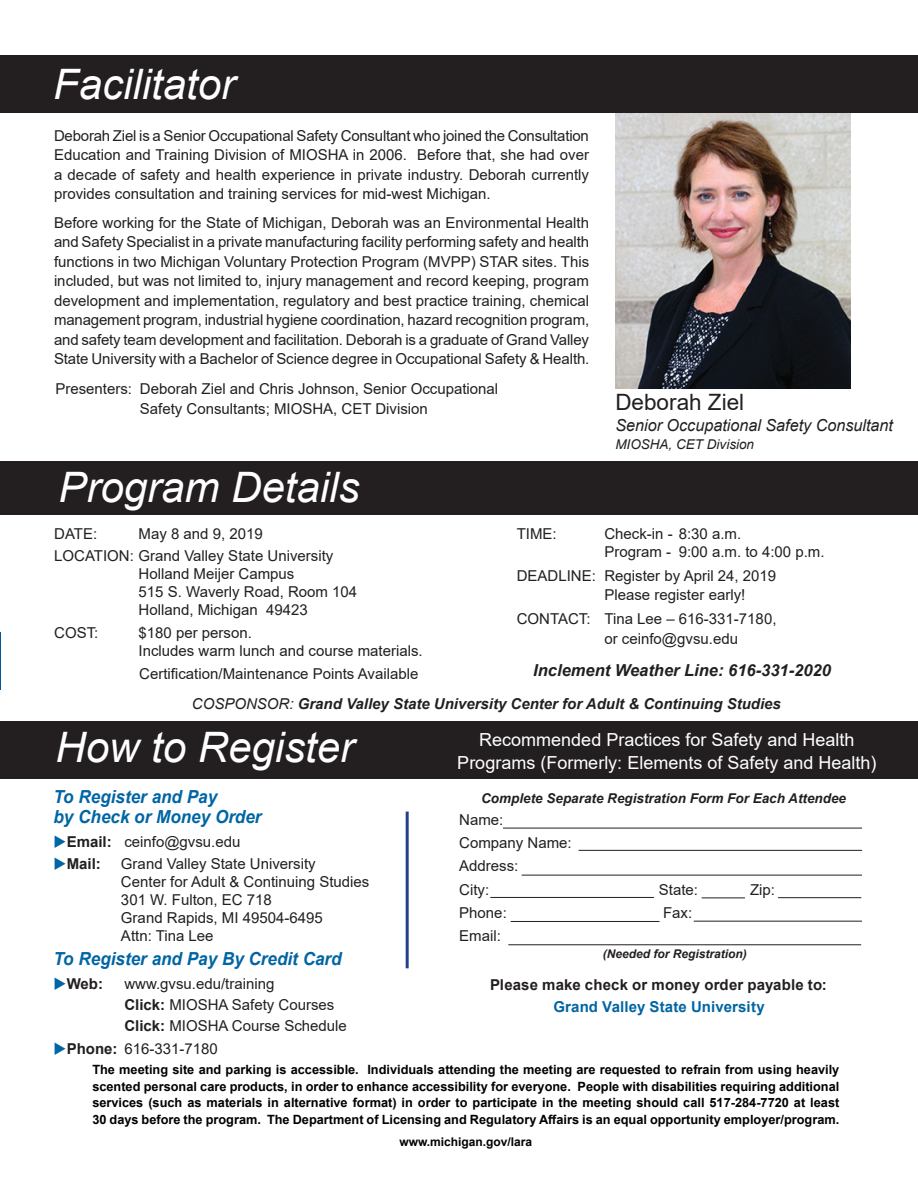
<style>
.page{position:relative;width:918px;height:1188px;background:#fff}
.page>*{position:absolute;margin:0;border:0;box-sizing:border-box;transform-origin:0 0}
.t1{font:italic 42px "Arial";color:#fff}
.t2{font:22.5px "Arial";color:#231f20}
.t3{font:18px/22.5px "Arial";color:#fff;text-align:center}
.t4{font:italic 700 18px/19.5px "Arial";color:#0065a4;scale:.95 1}
.t5{font:italic 16.5px "Arial";color:#231f20}
.t6{font:italic 700 16.5px "Arial";color:#231f20}
.t7{font:15px/19.5px "Arial";color:#231f20}
.t8{font:italic 700 15px "Arial";color:#231f20}
.t9{font:700 15px "Arial";letter-spacing:.01em;color:#231f20}
.t10{font:700 15px "Arial";letter-spacing:.01em;color:#0065a4}
.t11{font:italic 700 13.5px "Arial";color:#231f20}
.t12{font:italic 13.5px "Arial";color:#231f20}
.t13{font:700 12.75px/16.5px "Arial";color:#000;text-align:justify}
.t14{font:italic 700 12px "Arial";color:#231f20}
.t15{font:700 12px "Arial";color:#000}
.s1{font-weight:400}
.s2{color:#0065a4}
.s3{font-weight:700}
</style>
<div class="page">
<img style="left:615px;top:113px;width:235px;height:276px">
<div style="left:0;top:462px;width:918px;height:53px;background:#231f20"></div>
<div style="left:0;top:722px;width:918px;height:57px;background:#231f20"></div>
<div style="left:1px;top:55px;width:917px;height:58px;background:#231f20"></div>
<hr style="left:0;top:633px;width:1px;height:57px;background:#01549d">
<hr style="left:503px;top:828px;width:359px;height:1px;background:#231f20">
<hr style="left:579px;top:850px;width:283px;height:1px;background:#231f20">
<hr style="left:490px;top:897px;width:164px;height:1px;background:#231f20">
<hr style="left:702px;top:898px;width:43px;height:1px;background:#231f20">
<hr style="left:778px;top:897px;width:83px;height:1px;background:#231f20">
<hr style="left:694px;top:921px;width:168px;height:1px;background:#231f20">
<hr style="left:508px;top:945px;width:353px;height:1px;background:#231f20">
<hr style="left:522px;top:875px;width:340px;height:1px;background:#231f20">
<hr style="left:511px;top:921px;width:149px;height:1px;background:#231f20">
<hr style="left:406px;top:812px;width:3px;height:156px;background:#253f8e">
<h1 class="t1" style="left:53px;top:57px;width:184px">Facilitator</h1>
<p class="t7" style="left:54px;top:126px;width:537px;text-align:justify">Deborah Ziel is a Senior Occupational Safety Consultant who joined the Consultation Education and Training Division of MIOSHA in 2006. Before that, she had over a decade of safety and health experience in private industry. Deborah currently provides consultation and training services for mid-west Michigan.</p>
<p class="t7" style="left:54px;top:213px;width:537px;text-align:justify">Before working for the State of Michigan, Deborah was an Environmental Health and Safety Specialist in a private manufacturing facility performing safety and health functions in two Michigan Voluntary Protection Program (MVPP) STAR sites. This included, but was not limited to, injury management and record keeping, program development and implementation, regulatory and best practice training, chemical management program, industrial hygiene coordination, hazard recognition program, and safety team development and facilitation. Deborah is a graduate of Grand Valley State University with a Bachelor of Science degree in Occupational Safety &amp; Health.</p>
<p class="t7" style="left:140px;top:379px;width:360px;text-indent:-84px">Presenters: Deborah Ziel and Chris Johnson, Senior Occupational<br>Safety Consultants; MIOSHA, CET Division</p>
<h1 class="t1" style="left:58px;top:460px;width:303px">Program Details</h1>
<h2 class="t2" style="left:615px;top:387px;width:130px">Deborah Ziel</h2>
<p class="t5" style="left:615px;top:414px;width:279px">Senior Occupational Safety Consultant</p>
<p class="t12" style="left:615px;top:435px;width:140px">MIOSHA, CET Division</p>
<p class="t7" style="left:54px;top:522px;width:281px;line-height:22.5px;text-indent:84px">May 8 and 9, 2019<br>LOCATION: Grand Valley State University</p>
<p class="t7" style="left:139px;top:565px;width:220px;line-height:18px">Holland Meijer Campus<br>515 S. Waverly Road, Room 104<br>Holland, Michigan 49423</p>
<p class="t7" style="left:54px;top:622px;width:46px">COST:</p>
<p class="t7" style="left:139px;top:623px;width:286px;line-height:18px">$180 per person.<br>Includes warm lunch and course materials.</p>
<p class="t7" style="left:54px;top:523px;width:45px">DATE:</p>
<p class="t7" style="left:517px;top:524px;width:42px">TIME:</p>
<p class="t7" style="left:604px;top:524px;width:222px;line-height:18px">Check-in - 8:30 a.m.<br>Program - 9:00 a.m. to 4:00 p.m.</p>
<p class="t7" style="left:604px;top:566px;width:173px;text-indent:-88px">DEADLINE: Register by April 24, 2019<br>Please register early!</p>
<p class="t7" style="left:604px;top:609px;width:174px;text-indent:-88px">CONTACT: Tina Lee – 616-331-7180, or ceinfo@gvsu.edu</p>
<p class="t7" style="left:139px;top:664px;width:281px">Certification/Maintenance Points Available</p>
<p class="t6" style="left:533px;top:660px;width:299px">Inclement Weather Line: 616-331-2020</p>
<p class="t8" style="left:192px;top:694px;width:591px"><span class="s1">COSPONSOR:</span> Grand Valley State University Center for Adult &amp; Continuing Studies</p>
<h1 class="t1" style="left:55px;top:720px;width:300px">How to Register</h1>
<p class="t4" style="left:54px;top:788px;width:221px">To Register and Pay<br>by Check or Money Order</p>
<p class="t7" style="left:53px;top:832px;width:188px"><span class="s2">◆</span><span class="s3">Email:</span> ceinfo@gvsu.edu</p>
<p class="t9" style="left:53px;top:853px;width:49px"><span class="s2">◆</span>Mail:</p>
<p class="t7" style="left:121px;top:855px;width:250px;line-height:18px">Grand Valley State University<br>Center for Adult &amp; Continuing Studies<br>301 W. Fulton, EC 718<br>Grand Rapids, MI 49504-6495<br>Attn: Tina Lee</p>
<p class="t4" style="left:54px;top:950px;width:305px">To Register and Pay By Credit Card</p>
<p class="t9" style="left:54px;top:973px;width:51px"><span class="s2">◆</span>Web:</p>
<p class="t7" style="left:124px;top:973px;width:224px;line-height:21px">www.gvsu.edu/training<br><span class="s3">Click:</span> MIOSHA Safety Courses<br><span class="s3">Click:</span> MIOSHA Course Schedule</p>
<p class="t7" style="left:54px;top:1039px;width:166px"><span class="s2">◆</span><span class="s3">Phone:</span> 616-331-7180</p>
<p class="t3" style="left:457px;top:729px;width:421px">Recommended Practices for Safety and Health<br>Programs (Formerly: Elements of Safety and Health)</p>
<p class="t11" style="left:481px;top:789px;width:366px">Complete Separate Registration Form For Each Attendee</p>
<p class="t7" style="left:459px;top:808px;width:114px;line-height:23.2px">Name:<br>Company Name:<br>Address:<br>City:</p>
<p class="t7" style="left:659px;top:880px;width:41px">State:</p>
<p class="t7" style="left:750px;top:880px;width:27px">Zip:</p>
<p class="t7" style="left:459px;top:903px;width:49px">Phone:</p>
<p class="t7" style="left:663px;top:903px;width:31px">Fax:</p>
<p class="t7" style="left:459px;top:926px;width:43px">Email:</p>
<p class="t14" style="left:603px;top:946px;width:146px">(Needed for Registration)</p>
<p class="t9" style="left:490px;top:974px;width:338px">Please make check or money order payable to:</p>
<p class="t10" style="left:553px;top:996px;width:213px">Grand Valley State University</p>
<p class="t13" style="left:92px;top:1062px;width:749px">The meeting site and parking is accessible. Individuals attending the meeting are requested to refrain from using heavily scented personal care products, in order to enhance accessibility for everyone. People with disabilities requiring additional services (such as materials in alternative format) in order to participate in the meeting should call 517-284-7720 at least 30 days before the program. The Department of Licensing and Regulatory Affairs is an equal opportunity employer/program.</p>
<p class="t15" style="left:399px;top:1134px;width:134px">www.michigan.gov/lara</p>
</div>
